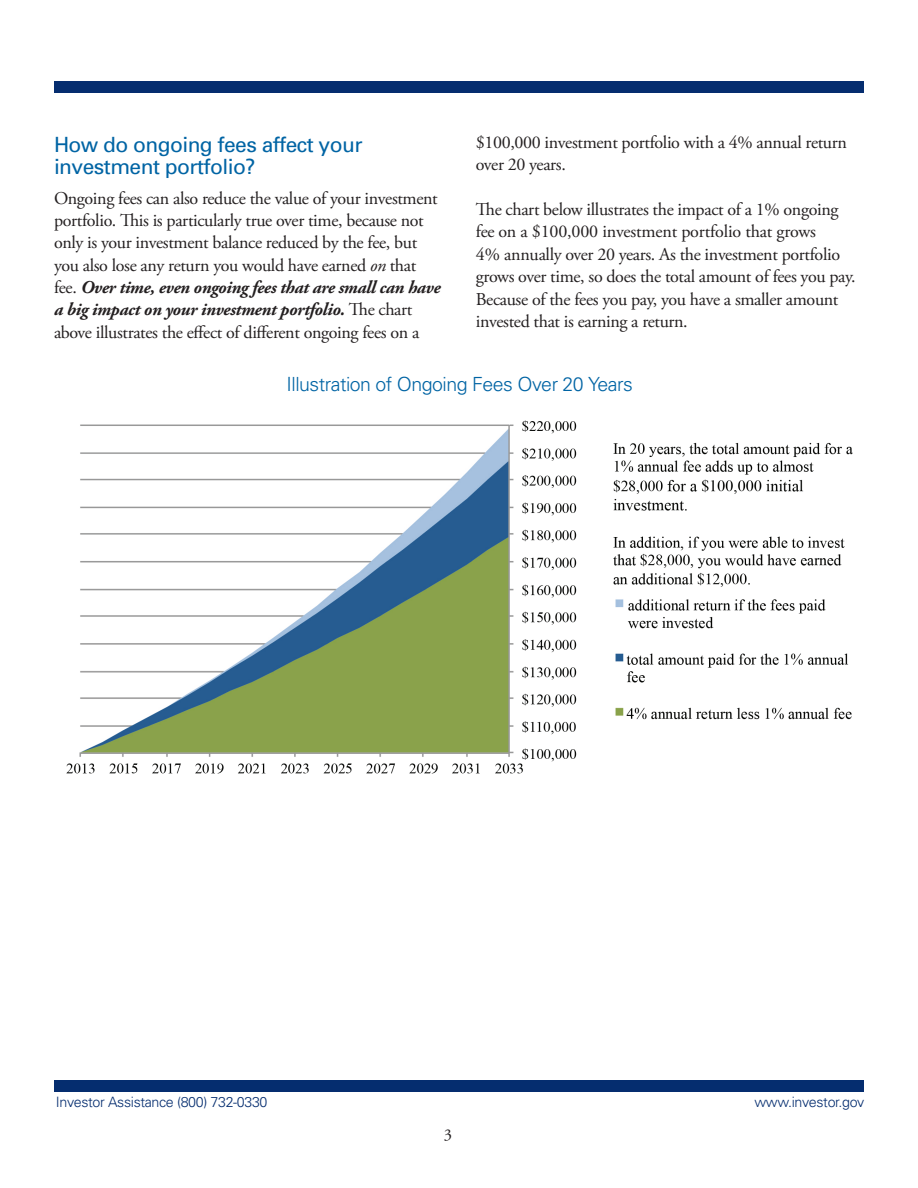
<style>
.page{position:relative;width:918px;height:1188px;background:#fff}
.page>*{position:absolute;margin:0;border:0;box-sizing:border-box;transform-origin:0 0}
.HEAD_1{font:21px/22.5px "Univers";letter-spacing:-.025em;color:#0064a4}
.HEAD_2{font:300 19.5px "Univers";letter-spacing:-.025em;color:#0064a4}
.t1{font:18px/22.4px "Adobe Garamond Pro";letter-spacing:-.02em;color:#231f20}
.t2{font:16.5px "Adobe Garamond Pro";color:#231f20}
.t3{font:300 14.25px "Univers";letter-spacing:-.025em;color:#052d6f}
.s1{font-style:italic}
.s2{font-weight:700;font-style:italic}
</style>
<div class="page">
<div style="left:54px;top:81px;width:810px;height:12px;background:#052d6f"></div>
<div style="left:54px;top:1080px;width:810px;height:12px;background:#052d6f"></div>
<img style="left:66px;top:420px;width:787px;height:354px">
<p class="HEAD_1" style="left:54px;top:133px;width:310px">How do ongoing fees affect your investment portfolio?</p>
<p class="t1" style="left:54px;top:187px;width:388px">Ongoing fees can also reduce the value of your investment portfolio. This is particularly true over time, because not only is your investment balance reduced by the fee, but you also lose any return you would have earned <span class="s1">on</span> that fee. <span class="s2">Over time, even ongoing fees that are small can have a big impact on your investment portfolio.</span> The chart above illustrates the effect of different ongoing fees on a</p>
<p class="t1" style="left:476px;top:132px;width:373px">$100,000 investment portfolio with a 4% annual return over 20 years.</p>
<p class="t1" style="left:476px;top:199px;width:381px">The chart below illustrates the impact of a 1% ongoing fee on a $100,000 investment portfolio that grows<br>4% annually over 20 years. As the investment portfolio grows over time, so does the total amount of fees you pay.<br>Because of the fees you pay, you have a smaller amount invested that is earning a return.</p>
<p class="HEAD_2" style="left:287px;top:373px;width:348px">Illustration of Ongoing Fees Over 20 Years</p>
<p class="t3" style="left:56px;top:1093px;width:213px">Investor Assistance (800) 732-0330</p>
<p class="t3" style="left:754px;top:1093px;width:111px">www.investor.gov</p>
<p class="t2" style="left:444px;top:1125px;width:10px">3</p>
</div>
